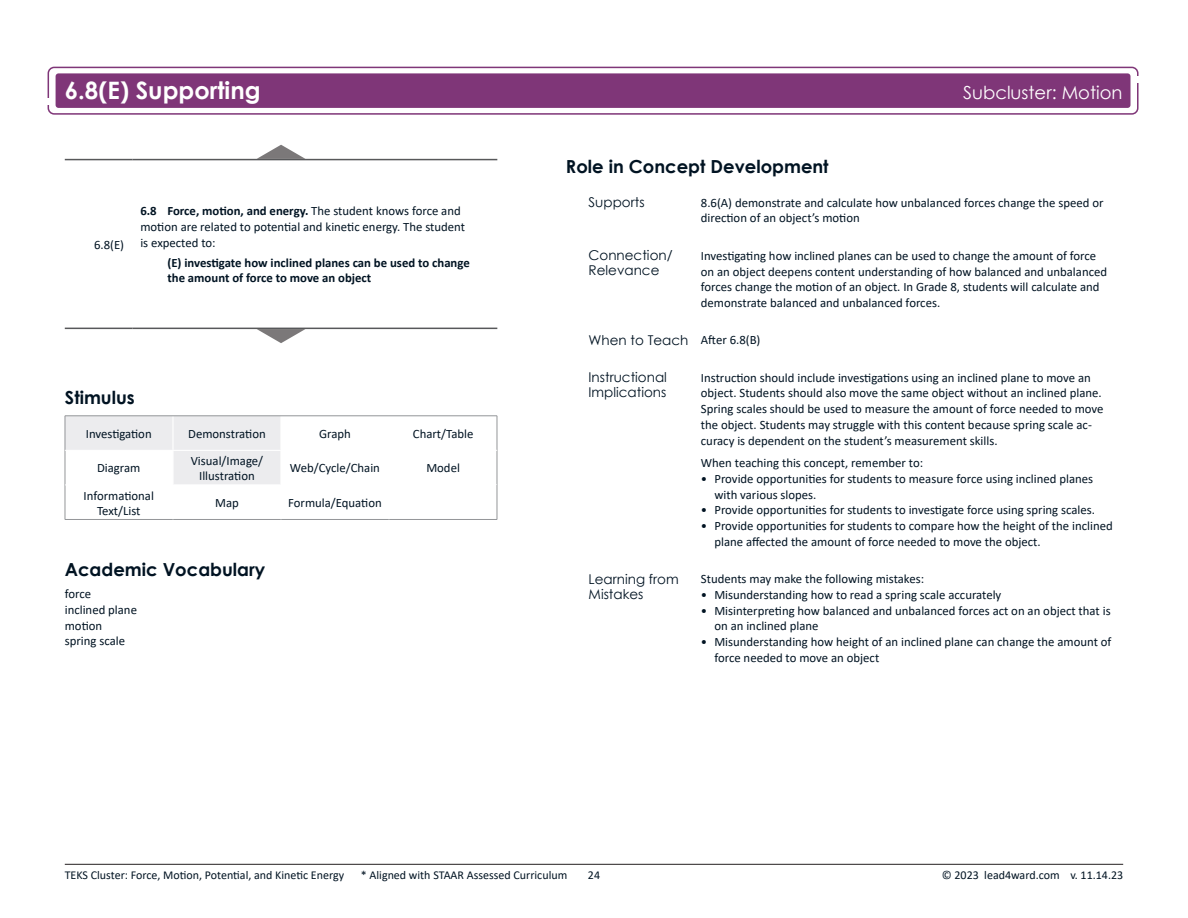
<style>
.page{position:relative;width:1188px;height:918px;background:#fff}
.page>*{position:absolute;margin:0;border:0;box-sizing:border-box;transform-origin:0 0}
.SE___and_R_or_S{font:700 24px "Century Gothic";color:#fff}
.Heading_1{font:700 18px "Century Gothic";color:#001322}
.TEKS_Cluster_Title{font:18px "Century Gothic";color:#fff}
.Heading_2{font:13.5px/15px "Century Gothic";color:#001322}
.K_S-text__light{font:12.75px/15.8px "Calibri";color:#001322}
.stimulus_table{font:12.75px/15px "Calibri";color:#001322;text-align:center}
.K_S-SE__dark{font:700 12.75px/15.8px "Calibri";color:#001322}
.Academic_Vocab{font:12.75px "Calibri";color:#001322}
.SE__large{font:12.75px "Calibri";color:#001322}
.t1{font:12px "Calibri";color:#001322}
.s1{font-weight:700}
</style>
<div class="page">
<div style="left:48px;top:67px;width:1091px;height:48px;border:2px solid #7f3678;border-radius:6px"></div>
<div style="left:56px;top:73px;width:1075px;height:35px;background:#7f3678;border-radius:3px"></div>
<div style="left:38px;top:98px;width:15px;height:7px;background:#fff"></div>
<div style="left:1134px;top:76px;width:14px;height:7px;background:#fff"></div>
<hr style="left:65px;top:864px;width:1058px;height:1px;background:#231f20">
<hr style="left:65px;top:159px;width:67px;height:1px;background:#57585a">
<hr style="left:132px;top:159px;width:365px;height:1px;background:#57585a">
<hr style="left:65px;top:328px;width:67px;height:1px;background:#57585a">
<hr style="left:132px;top:328px;width:365px;height:1px;background:#57585a">
<svg style="left:257px;top:145px;width:48px;height:14px"></svg>
<svg style="left:257px;top:329px;width:48px;height:14px"></svg>
<svg style="left:66px;top:417px;width:214px;height:67px"></svg>
<hr style="left:65px;top:416px;width:1px;height:34px;background:#939598">
<hr style="left:497px;top:416px;width:1px;height:34px;background:#939598">
<hr style="left:65px;top:450px;width:1px;height:35px;background:#939598">
<hr style="left:497px;top:450px;width:1px;height:35px;background:#939598">
<hr style="left:65px;top:485px;width:1px;height:34px;background:#939598">
<hr style="left:65px;top:519px;width:108px;height:1px;background:#939598">
<hr style="left:173px;top:519px;width:108px;height:1px;background:#939598">
<hr style="left:281px;top:519px;width:108px;height:1px;background:#939598">
<hr style="left:389px;top:519px;width:108px;height:1px;background:#939598">
<hr style="left:172px;top:416px;width:2px;height:34px;background:#fff">
<hr style="left:65px;top:450px;width:108px;height:1px;background:#fff">
<hr style="left:173px;top:450px;width:108px;height:1px;background:#fff">
<hr style="left:172px;top:451px;width:2px;height:33px;background:#fff">
<hr style="left:65px;top:484px;width:108px;height:1px;background:#fff">
<hr style="left:65px;top:416px;width:108px;height:1px;background:#939598">
<hr style="left:173px;top:416px;width:108px;height:1px;background:#939598">
<hr style="left:281px;top:416px;width:108px;height:1px;background:#939598">
<hr style="left:389px;top:416px;width:108px;height:1px;background:#939598">
<hr style="left:497px;top:485px;width:1px;height:34px;background:#939598">
<p class="SE___and_R_or_S" style="left:65px;top:72px;width:197px">6.8(E) Supporting</p>
<p class="TEKS_Cluster_Title" style="left:963px;top:80px;width:161px">Subcluster: Motion</p>
<p class="SE__large" style="left:94px;top:236px;width:32px">6.8(E)</p>
<p class="K_S-text__light" style="left:140px;top:203px;width:326px"><span class="s1">6.8 Force, motion, and energy.</span> The student knows force and motion are related to potential and kinetic energy. The student is expected to:</p>
<p class="K_S-SE__dark" style="left:167px;top:254px;width:304px">(E) investigate how inclined planes can be used to change the amount of force to move an object</p>
<p class="Heading_1" style="left:65px;top:383px;width:71px">Stimulus</p>
<p class="stimulus_table" style="left:86px;top:426px;width:67px">Investigation</p>
<p class="stimulus_table" style="left:188px;top:426px;width:79px">Demonstration</p>
<p class="stimulus_table" style="left:319px;top:426px;width:33px">Graph</p>
<p class="stimulus_table" style="left:413px;top:426px;width:62px">Chart/Table</p>
<p class="stimulus_table" style="left:97px;top:460px;width:45px">Diagram</p>
<p class="stimulus_table" style="left:191px;top:453px;width:74px">Visual/Image/<br>Illustration</p>
<p class="stimulus_table" style="left:290px;top:460px;width:92px">Web/Cycle/Chain</p>
<p class="stimulus_table" style="left:426px;top:460px;width:35px">Model</p>
<p class="stimulus_table" style="left:84px;top:488px;width:72px">Informational<br>Text/List</p>
<p class="stimulus_table" style="left:215px;top:495px;width:25px">Map</p>
<p class="stimulus_table" style="left:288px;top:495px;width:95px">Formula/Equation</p>
<p class="Heading_1" style="left:65px;top:556px;width:202px">Academic Vocabulary</p>
<p class="Academic_Vocab" style="left:65px;top:585px;width:28px">force</p>
<p class="Academic_Vocab" style="left:65px;top:601px;width:74px">inclined plane</p>
<p class="Academic_Vocab" style="left:65px;top:617px;width:39px">motion</p>
<p class="Academic_Vocab" style="left:65px;top:632px;width:62px">spring scale</p>
<p class="Heading_1" style="left:566px;top:153px;width:264px">Role in Concept Development</p>
<p class="Heading_2" style="left:589px;top:195px;width:58px">Supports</p>
<p class="K_S-text__light" style="left:701px;top:194px;width:404px">8.6(A) demonstrate and calculate how unbalanced forces change the speed or direction of an object’s motion</p>
<p class="Heading_2" style="left:589px;top:248px;width:86px">Connection/<br>Relevance</p>
<p class="K_S-text__light" style="left:701px;top:247px;width:408px">Investigating how inclined planes can be used to change the amount of force on an object deepens content understanding of how balanced and unbalanced forces change the motion of an object. In Grade 8, students will calculate and demonstrate balanced and unbalanced forces.</p>
<p class="Heading_2" style="left:589px;top:332px;width:101px">When to Teach</p>
<p class="K_S-text__light" style="left:701px;top:332px;width:61px">After 6.8(B)</p>
<p class="Heading_2" style="left:589px;top:370px;width:80px">Instructional<br>Implications</p>
<p class="K_S-text__light" style="left:701px;top:369px;width:404px">Instruction should include investigations using an inclined plane to move an object. Students should also move the same object without an inclined plane.<br>Spring scales should be used to measure the amount of force needed to move the object. Students may struggle with this content because spring scale ac&shy;curacy is dependent on the student’s measurement skills.</p>
<p class="K_S-text__light" style="left:701px;top:455px;width:224px">When teaching this concept, remember to:</p>
<p class="K_S-text__light" style="left:714px;top:471px;width:380px;text-indent:-14px">• Provide opportunities for students to measure force using inclined planes with various slopes.</p>
<p class="K_S-text__light" style="left:701px;top:502px;width:396px">• Provide opportunities for students to investigate force using spring scales.</p>
<p class="K_S-text__light" style="left:714px;top:518px;width:400px;text-indent:-14px">• Provide opportunities for students to compare how the height of the inclined plane affected the amount of force needed to move the object.</p>
<p class="Heading_2" style="left:589px;top:571px;width:92px">Learning from<br>Mistakes</p>
<p class="K_S-text__light" style="left:701px;top:571px;width:225px">Students may make the following mistakes:</p>
<p class="K_S-text__light" style="left:701px;top:587px;width:302px">• Misunderstanding how to read a spring scale accurately</p>
<p class="K_S-text__light" style="left:714px;top:602px;width:398px;text-indent:-14px">• Misinterpreting how balanced and unbalanced forces act on an object that is on an inclined plane</p>
<p class="K_S-text__light" style="left:714px;top:634px;width:399px;text-indent:-14px">• Misunderstanding how height of an inclined plane can change the amount of force needed to move an object</p>
<p class="t1" style="left:65px;top:867px;width:281px">TEKS Cluster: Force, Motion, Potential, and Kinetic Energy</p>
<p class="t1" style="left:361px;top:867px;width:208px">* Aligned with STAAR Assessed Curriculum</p>
<p class="t1" style="left:588px;top:867px;width:14px">24</p>
<p class="t1" style="left:942px;top:867px;width:183px">© 2023 lead4ward.com v. 11.14.23</p>
</div>
